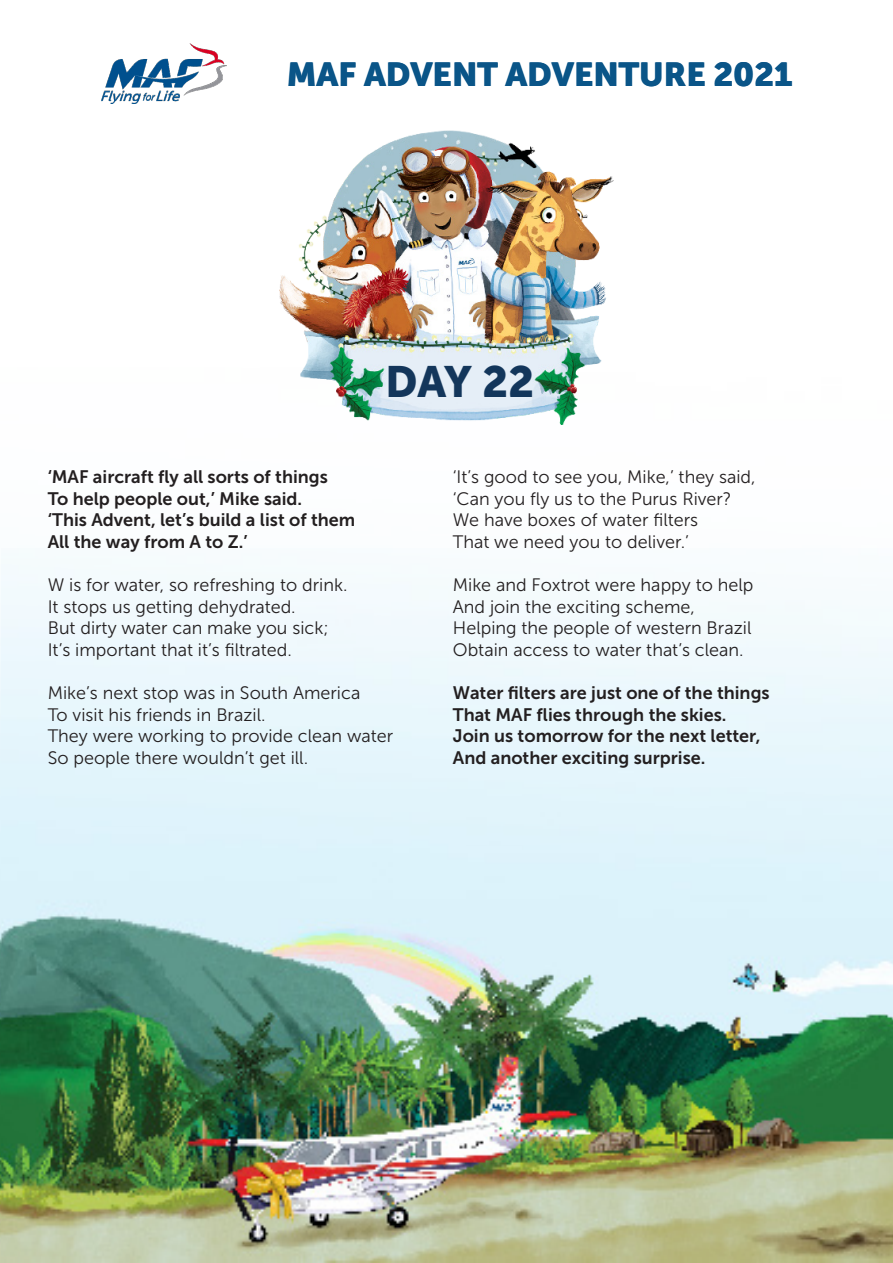
<style>
.page{position:relative;width:893px;height:1263px;background:#fff}
.page>*{position:absolute;margin:0;border:0;box-sizing:border-box;transform-origin:0 0}
.t1{font:43.5px "Museo Sans 900";color:#13365b}
.t2{font:33px "Museo Sans 900";color:#0a5588}
.t3{font:18px "Museo Sans 300";color:#231f20}
.t4{font:18px "Museo Sans 700";color:#231f20}
</style>
<div class="page">
<img style="left:102px;top:43px;width:125px;height:61px">
<img style="left:1px;top:564px;width:892px;height:699px">
<img style="left:279px;top:131px;width:334px;height:294px">
<img style="left:101px;top:44px;width:125px;height:56px">
<p class="t2" style="left:286px;top:56px;width:507px">MAF ADVENT ADVENTURE 2021</p>
<p class="t1" style="left:385px;top:357px;width:151px">DAY 22</p>
<p class="t4" style="left:48px;top:467px;width:282px">‘MAF aircraft fly all sorts of things</p>
<p class="t4" style="left:48px;top:488px;width:256px">To help people out,’ Mike said.</p>
<p class="t4" style="left:48px;top:510px;width:309px">‘This Advent, let’s build a list of them</p>
<p class="t4" style="left:48px;top:531px;width:201px">All the way from A to Z.’</p>
<p class="t3" style="left:48px;top:575px;width:301px">W is for water, so refreshing to drink.</p>
<p class="t3" style="left:48px;top:597px;width:250px">It stops us getting dehydrated.</p>
<p class="t3" style="left:48px;top:618px;width:282px">But dirty water can make you sick;</p>
<p class="t3" style="left:48px;top:640px;width:246px">It’s important that it’s filtrated.</p>
<p class="t3" style="left:48px;top:683px;width:314px">Mike’s next stop was in South America</p>
<p class="t3" style="left:48px;top:705px;width:219px">To visit his friends in Brazil.</p>
<p class="t3" style="left:48px;top:726px;width:347px">They were working to provide clean water</p>
<p class="t3" style="left:48px;top:748px;width:262px">So people there wouldn’t get ill.</p>
<p class="t3" style="left:453px;top:467px;width:304px">‘It’s good to see you, Mike,’ they said,</p>
<p class="t3" style="left:453px;top:489px;width:280px">‘Can you fly us to the Purus River?</p>
<p class="t3" style="left:453px;top:510px;width:247px">We have boxes of water filters</p>
<p class="t3" style="left:453px;top:532px;width:238px">That we need you to deliver.’</p>
<p class="t3" style="left:453px;top:575px;width:302px">Mike and Foxtrot were happy to help</p>
<p class="t3" style="left:453px;top:597px;width:244px">And join the exciting scheme,</p>
<p class="t3" style="left:453px;top:618px;width:300px">Helping the people of western Brazil</p>
<p class="t3" style="left:453px;top:640px;width:292px">Obtain access to water that’s clean.</p>
<p class="t4" style="left:453px;top:683px;width:318px">Water filters are just one of the things</p>
<p class="t4" style="left:453px;top:704px;width:275px">That MAF flies through the skies.</p>
<p class="t4" style="left:453px;top:726px;width:309px">Join us tomorrow for the next letter,</p>
<p class="t4" style="left:453px;top:747px;width:254px">And another exciting surprise.</p>
</div>
